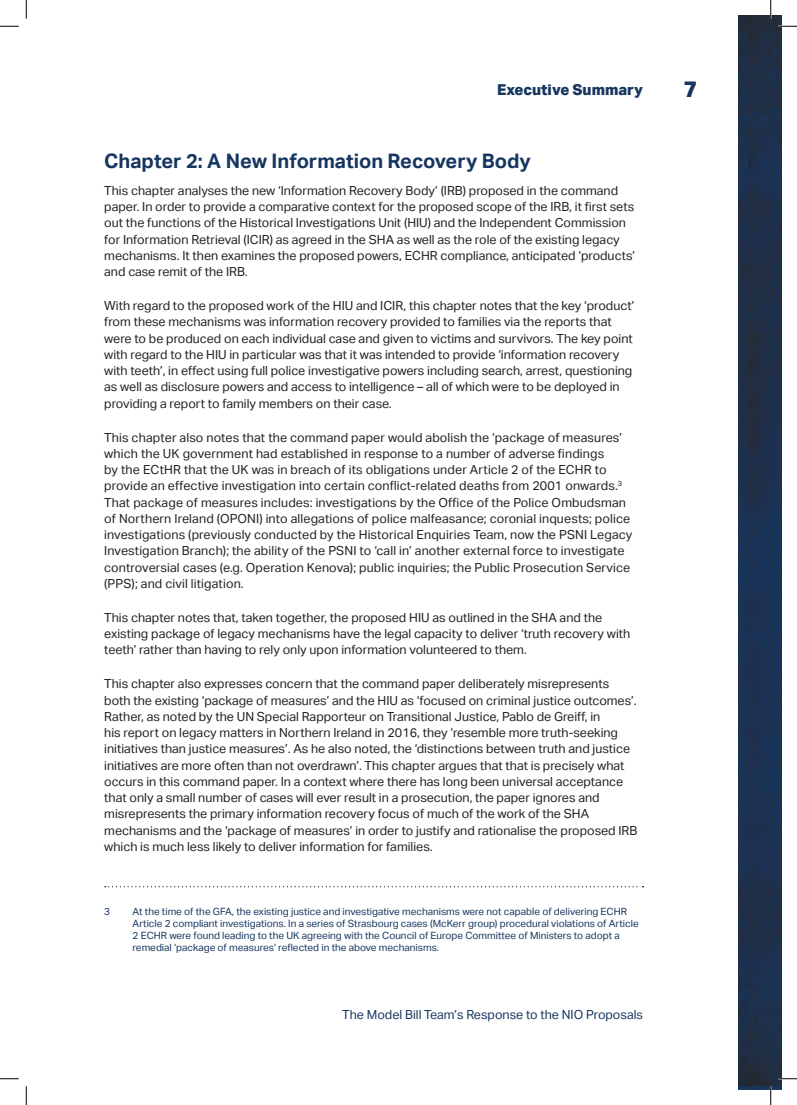
<style>
.page{position:relative;width:797px;height:1105px;background:#fff}
.page>*{position:absolute;margin:0;border:0;box-sizing:border-box;transform-origin:0 0}
.t1{font:800 22.5px "Aktiv Grotesk";color:#163660}
.t2{font:700 20px "Aktiv Grotesk";color:#163660}
.t3{font:800 15px "Aktiv Grotesk";color:#163660}
.t4{font:12.5px/16.2px "Aktiv Grotesk";color:#231f20}
.t5{font:12.5px "Aktiv Grotesk";color:#163660}
.t6{font:10px/12px "Aktiv Grotesk";color:#163660}
</style>
<div class="page">
<svg style="left:105px;top:886px;width:538px;height:1px"></svg>
<img style="left:738px;top:16px;width:43px;height:1073px">
<svg style="left:0;top:25px;width:19px;height:2px"></svg>
<svg style="left:778px;top:25px;width:19px;height:2px"></svg>
<svg style="left:0;top:1078px;width:19px;height:1px"></svg>
<svg style="left:778px;top:1078px;width:19px;height:1px"></svg>
<svg style="left:25px;top:0;width:2px;height:19px"></svg>
<svg style="left:25px;top:1086px;width:2px;height:19px"></svg>
<svg style="left:770px;top:0;width:1px;height:19px"></svg>
<svg style="left:770px;top:1086px;width:1px;height:19px"></svg>
<p class="t3" style="left:497px;top:81px;width:147px">Executive Summary</p>
<h2 class="t2" style="left:104px;top:149px;width:428px">Chapter 2: A New Information Recovery Body</h2>
<p class="t4" style="left:104px;top:183px;width:532px">This chapter analyses the new ‘Information Recovery Body’ (IRB) proposed in the command paper. In order to provide a comparative context for the proposed scope of the IRB, it first sets out the functions of the Historical Investigations Unit (HIU) and the Independent Commission for Information Retrieval (ICIR) as agreed in the SHA as well as the role of the existing legacy mechanisms. It then examines the proposed powers, ECHR compliance, anticipated ‘products’ and case remit of the IRB.</p>
<p class="t4" style="left:104px;top:298px;width:531px">With regard to the proposed work of the HIU and ICIR, this chapter notes that the key ‘product’ from these mechanisms was information recovery provided to families via the reports that were to be produced on each individual case and given to victims and survivors. The key point with regard to the HIU in particular was that it was intended to provide ‘information recovery with teeth’, in effect using full police investigative powers including search, arrest, questioning as well as disclosure powers and access to intelligence – all of which were to be deployed in providing a report to family members on their case.</p>
<p class="t4" style="left:104px;top:429px;width:529px">This chapter also notes that the command paper would abolish the ‘package of measures’ which the UK government had established in response to a number of adverse findings<br>by the ECtHR that the UK was in breach of its obligations under Article 2 of the ECHR to provide an effective investigation into certain conflict-related deaths from 2001 onwards.<sup>3<br></sup>That package of measures includes: investigations by the Office of the Police Ombudsman of Northern Ireland (OPONI) into allegations of police malfeasance; coronial inquests; police investigations (previously conducted by the Historical Enquiries Team, now the PSNI Legacy Investigation Branch); the ability of the PSNI to ‘call in’ another external force to investigate controversial cases (e.g. Operation Kenova); public inquiries; the Public Prosecution Service (PPS); and civil litigation.</p>
<p class="t4" style="left:104px;top:609px;width:527px">This chapter notes that, taken together, the proposed HIU as outlined in the SHA and the existing package of legacy mechanisms have the legal capacity to deliver ‘truth recovery with teeth’ rather than having to rely only upon information volunteered to them.</p>
<p class="t4" style="left:104px;top:676px;width:534px">This chapter also expresses concern that the command paper deliberately misrepresents both the existing ‘package of measures’ and the HIU as ‘focused on criminal justice outcomes’.<br>Rather, as noted by the UN Special Rapporteur on Transitional Justice, Pablo de Greiff, in<br>his report on legacy matters in Northern Ireland in 2016, they ‘resemble more truth-seeking initiatives than justice measures’. As he also noted, the ‘distinctions between truth and justice initiatives are more often than not overdrawn’. This chapter argues that that is precisely what occurs in this command paper. In a context where there has long been universal acceptance that only a small number of cases will ever result in a prosecution, the paper ignores and misrepresents the primary information recovery focus of much of the work of the SHA mechanisms and the ‘package of measures’ in order to justify and rationalise the proposed IRB which is much less likely to deliver information for families.</p>
<p class="t6" style="left:104px;top:906px;width:7px">3</p>
<p class="t6" style="left:133px;top:906px;width:507px">At the time of the GFA, the existing justice and investigative mechanisms were not capable of delivering ECHR Article 2 compliant investigations. In a series of Strasbourg cases (McKerr group) procedural violations of Article 2 ECHR were found leading to the UK agreeing with the Council of Europe Committee of Ministers to adopt a remedial ‘package of measures’ reflected in the above mechanisms.</p>
<p class="t5" style="left:342px;top:1008px;width:302px">The Model Bill Team’s Response to the NIO Proposals</p>
<h1 class="t1" style="left:683px;top:76px;width:15px">7</h1>
</div>
